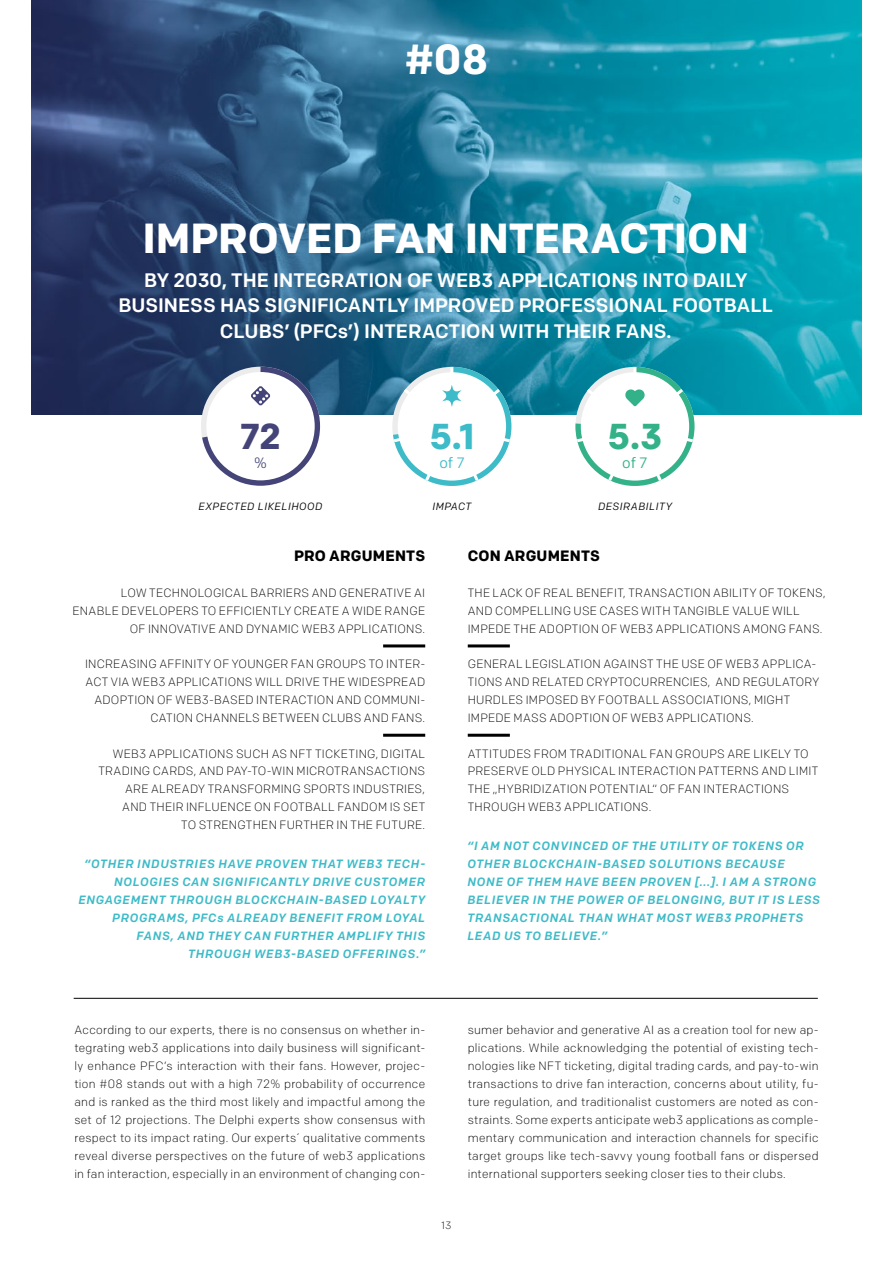
<style>
.page{position:relative;width:893px;height:1263px;background:#fff}
.page>*{position:absolute;margin:0;border:0;box-sizing:border-box;transform-origin:0 0}
.t1{font:700 42px "Colfax";letter-spacing:-.005em;color:#fff}
.t2{font:700 36px "Colfax";color:#3dbbc8}
.t3{font:700 36px "Colfax";color:#33b188}
.t4{font:700 36px "Colfax";color:#454479}
.t5{font:500 19.5px/25.5px "Colfax";color:#fff;text-align:center}
.t6{font:700 15px "Colfax";letter-spacing:.01em;color:#000}
.t7{font:15px "Colfax";color:#3dbbc8}
.t8{font:15px "Colfax";color:#33b188}
.t9{font:15px "Colfax";color:#454479}
.t10{font:300 12px/17.9px "Colfax";letter-spacing:.02em;color:#000;text-align:right}
.t11{font:italic 500 12px/18px "Colfax";letter-spacing:.055em;color:#3dbbc8;text-align:right}
.t12{font:italic 10.5px "Colfax";letter-spacing:.05em;color:#000}
.t13{font:300 10.5px "Colfax";color:#000}
</style>
<div class="page">
<img style="left:32px;top:0;width:829px;height:415px">
<svg style="left:201px;top:367px;width:119px;height:119px"></svg>
<svg style="left:392px;top:367px;width:119px;height:119px"></svg>
<svg style="left:575px;top:367px;width:119px;height:119px"></svg>
<hr style="left:383px;top:644px;width:42px;height:3px;background:#000">
<hr style="left:383px;top:734px;width:42px;height:3px;background:#000">
<hr style="left:468px;top:644px;width:42px;height:3px;background:#000">
<hr style="left:468px;top:734px;width:42px;height:3px;background:#000">
<hr style="left:74px;top:998px;width:744px;height:1px;background:#000">
<h1 class="t1" style="left:405px;top:33px;width:85px">#08</h1>
<h1 class="t1" style="left:143px;top:212px;width:608px">IMPROVED FAN INTERACTION</h1>
<h3 class="t5" style="left:119px;top:267px;width:656px">BY 2030, THE INTEGRATION OF WEB3 APPLICATIONS INTO DAILY<br>BUSINESS HAS SIGNIFICANTLY IMPROVED PROFESSIONAL FOOTBALL<br>CLUBS’ (PFCs’) INTERACTION WITH THEIR FANS.</h3>
<h2 class="t4" style="left:240px;top:414px;width:43px">72</h2>
<p class="t9" style="left:254px;top:454px;width:14px">%</p>
<p class="t12" style="left:198px;top:500px;width:126px">EXPECTED LIKELIHOOD</p>
<h2 class="t2" style="left:429px;top:414px;width:47px">5.1</h2>
<p class="t7" style="left:439px;top:454px;width:27px">of 7</p>
<p class="t12" style="left:432px;top:500px;width:41px">IMPACT</p>
<h2 class="t3" style="left:608px;top:414px;width:56px">5.3</h2>
<p class="t8" style="left:622px;top:454px;width:27px">of 7</p>
<p class="t12" style="left:598px;top:500px;width:75px">DESIRABILITY</p>
<p class="t6" style="left:294px;top:547px;width:133px">PRO ARGUMENTS</p>
<p class="t10" style="left:73px;top:584px;width:354px">LOW TECHNOLOGICAL BARRIERS AND GENERATIVE AI<br>ENABLE DEVELOPERS TO EFFICIENTLY CREATE A WIDE RANGE<br>OF INNOVATIVE AND DYNAMIC WEB3 APPLICATIONS.</p>
<p class="t10" style="left:85px;top:655px;width:342px">INCREASING AFFINITY OF YOUNGER FAN GROUPS TO INTER-ACT VIA WEB3 APPLICATIONS WILL DRIVE THE WIDESPREAD ADOPTION OF WEB3-BASED INTERACTION AND COMMUNI-CATION CHANNELS BETWEEN CLUBS AND FANS.</p>
<p class="t10" style="left:98px;top:744px;width:328px">WEB3 APPLICATIONS SUCH AS NFT TICKETING, DIGITAL TRADING CARDS, AND PAY-TO-WIN MICROTRANSACTIONS ARE ALREADY TRANSFORMING SPORTS INDUSTRIES, AND THEIR INFLUENCE ON FOOTBALL FANDOM IS SET<br>TO STRENGTHEN FURTHER IN THE FUTURE.</p>
<p class="t11" style="left:78px;top:854px;width:348px">“OTHER INDUSTRIES HAVE PROVEN THAT WEB3 TECH-NOLOGIES CAN SIGNIFICANTLY DRIVE CUSTOMER ENGAGEMENT THROUGH BLOCKCHAIN-BASED LOYALTY PROGRAMS, PFCs ALREADY BENEFIT FROM LOYAL FANS, AND THEY CAN FURTHER AMPLIFY THIS THROUGH WEB3-BASED OFFERINGS.”</p>
<p class="t6" style="left:468px;top:547px;width:134px">CON ARGUMENTS</p>
<p class="t10" style="left:468px;top:584px;width:359px;text-align:left">THE LACK OF REAL BENEFIT, TRANSACTION ABILITY OF TOKENS,<br>AND COMPELLING USE CASES WITH TANGIBLE VALUE WILL<br>IMPEDE THE ADOPTION OF WEB3 APPLICATIONS AMONG FANS.</p>
<p class="t10" style="left:468px;top:655px;width:353px;text-align:left">GENERAL LEGISLATION AGAINST THE USE OF WEB3 APPLICA-TIONS AND RELATED CRYPTOCURRENCIES, AND REGULATORY HURDLES IMPOSED BY FOOTBALL ASSOCIATIONS, MIGHT IMPEDE MASS ADOPTION OF WEB3 APPLICATIONS.</p>
<p class="t10" style="left:468px;top:744px;width:352px;text-align:left">ATTITUDES FROM TRADITIONAL FAN GROUPS ARE LIKELY TO PRESERVE OLD PHYSICAL INTERACTION PATTERNS AND LIMIT THE „HYBRIDIZATION POTENTIAL“ OF FAN INTERACTIONS THROUGH WEB3 APPLICATIONS.</p>
<p class="t11" style="left:467px;top:836px;width:354px;text-align:left">“I AM NOT CONVINCED OF THE UTILITY OF TOKENS OR OTHER BLOCKCHAIN-BASED SOLUTIONS BECAUSE NONE OF THEM HAVE BEEN PROVEN [...]. I AM A STRONG BELIEVER IN THE POWER OF BELONGING, BUT IT IS LESS TRANSACTIONAL THAN WHAT MOST WEB3 PROPHETS LEAD US TO BELIEVE.”</p>
<p class="t10" style="left:74px;top:1021px;width:352px;text-align:justify">According to our experts, there is no consensus on whether in&shy;tegrating web3 applications into daily business will significant&shy;ly enhance PFC’s interaction with their fans. However, projec&shy;tion #08 stands out with a high 72% probability of occurrence and is ranked as the third most likely and impactful among the set of 12 projections. The Delphi experts show consensus with respect to its impact rating. Our experts´ qualitative comments reveal diverse perspectives on the future of web3 applications in fan interaction, especially in an environment of changing con-</p>
<p class="t10" style="left:468px;top:1021px;width:352px;text-align:justify">sumer behavior and generative AI as a creation tool for new ap&shy;plications. While acknowledging the potential of existing tech&shy;nologies like NFT ticketing, digital trading cards, and pay-to-win transactions to drive fan interaction, concerns about utility, fu&shy;ture regulation, and traditionalist customers are noted as con&shy;straints. Some experts anticipate web3 applications as comple&shy;mentary communication and interaction channels for specific target groups like tech-savvy young football fans or dispersed international supporters seeking closer ties to their clubs.</p>
<p class="t13" style="left:441px;top:1218px;width:12px">13</p>
</div>
